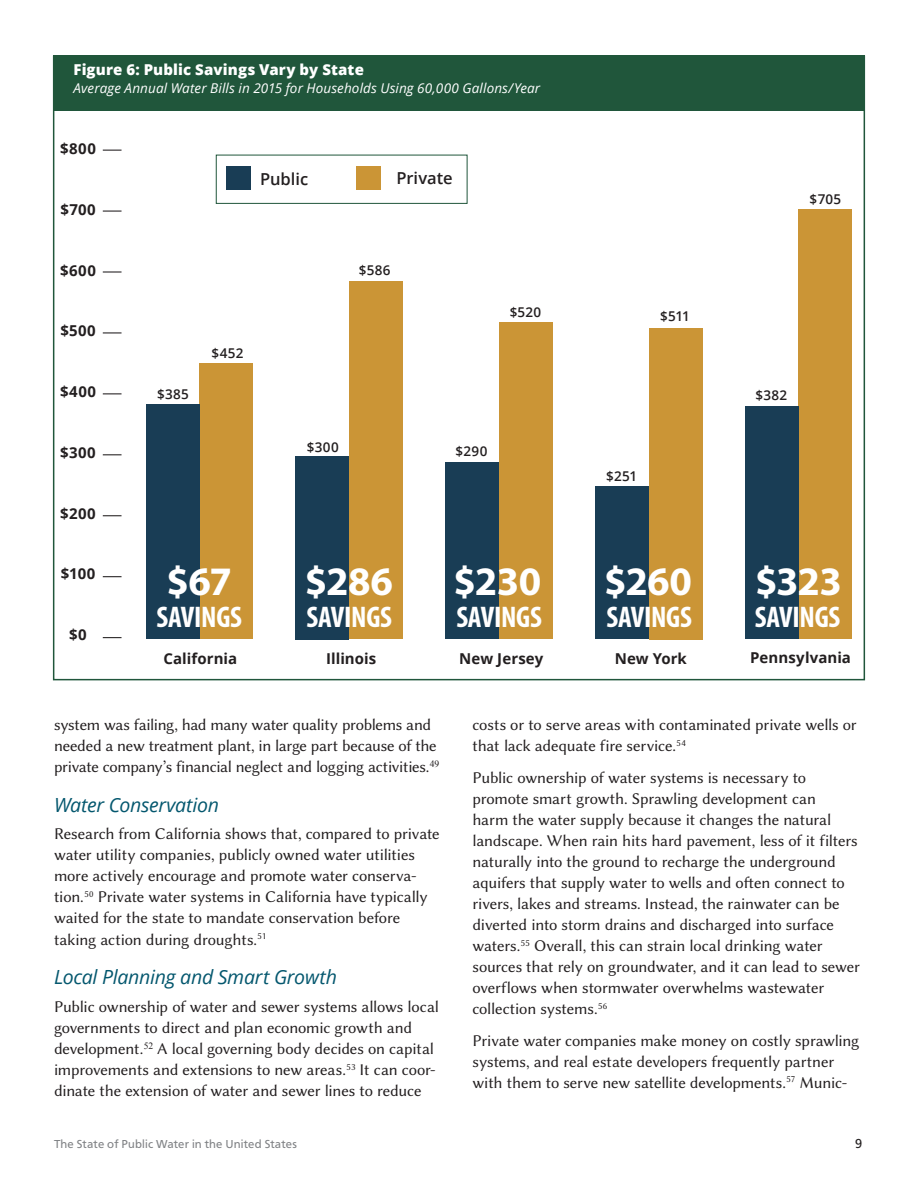
<style>
.page{position:relative;width:918px;height:1188px;background:#fff}
.page>*{position:absolute;margin:0;border:0;box-sizing:border-box;transform-origin:0 0}
.t1{font:700 40.65px "Myriad Pro";letter-spacing:-.015em;color:#fff}
.t2{font:700 condensed 30px "Myriad Pro";letter-spacing:-.01em;color:#fff}
.t3{font:italic 19.5px "Open Sans";letter-spacing:-.015em;color:#04576e}
.t4{font:16.5px/21px "Lin Biolinum O";letter-spacing:-.01em;color:#231f20}
.t5{font:600 16.5px "Open Sans";color:#231f20}
.t6{font:700 15px "Open Sans";letter-spacing:.01em;color:#231f20}
.t7{font:800 15px "Open Sans";letter-spacing:.01em;color:#fff}
.t8{font:italic 13.5px "Open Sans";letter-spacing:.01em;color:#fff}
.t9{font:600 13.5px "Open Sans";letter-spacing:.02em;color:#231f20}
.t10{font:13.5px "Carto Gothic Std";color:#231f20}
.t11{font:12px "Carto Gothic Std";letter-spacing:.01em;color:#808285}
</style>
<div class="page">
<svg style="left:103px;top:637px;width:19px;height:1px"></svg>
<svg style="left:103px;top:576px;width:19px;height:1px"></svg>
<svg style="left:103px;top:515px;width:19px;height:1px"></svg>
<svg style="left:103px;top:454px;width:19px;height:1px"></svg>
<svg style="left:103px;top:393px;width:19px;height:1px"></svg>
<svg style="left:103px;top:333px;width:19px;height:1px"></svg>
<svg style="left:103px;top:272px;width:19px;height:1px"></svg>
<svg style="left:103px;top:211px;width:19px;height:1px"></svg>
<svg style="left:103px;top:150px;width:19px;height:1px"></svg>
<div style="left:199px;top:364px;width:54px;height:275px;background:#cb9536"></div>
<div style="left:349px;top:282px;width:54px;height:357px;background:#cb9536"></div>
<div style="left:499px;top:322px;width:54px;height:317px;background:#cb9536"></div>
<div style="left:649px;top:328px;width:54px;height:311px;background:#cb9536"></div>
<div style="left:798px;top:210px;width:54px;height:429px;background:#cb9536"></div>
<div style="left:146px;top:404px;width:53px;height:235px;background:#193d55"></div>
<div style="left:295px;top:456px;width:54px;height:183px;background:#193d55"></div>
<div style="left:445px;top:462px;width:54px;height:177px;background:#193d55"></div>
<div style="left:595px;top:486px;width:54px;height:153px;background:#193d55"></div>
<div style="left:745px;top:406px;width:53px;height:233px;background:#193d55"></div>
<div style="left:53px;top:55px;width:811px;height:56px;background:#20563b"></div>
<div style="left:216px;top:155px;width:251px;height:49px;border:1px solid #20563b"></div>
<div style="left:226px;top:166px;width:25px;height:24px;background:#193d55"></div>
<div style="left:356px;top:166px;width:25px;height:24px;background:#cb9536"></div>
<p class="t7" style="left:74px;top:59px;width:292px">Figure 6: Public Savings Vary by State</p>
<p class="t8" style="left:74px;top:79px;width:468px">Average Annual Water Bills in 2015 for Households Using 60,000 Gallons/Year</p>
<p class="t6" style="left:60px;top:138px;width:37px">$800</p>
<p class="t6" style="left:60px;top:199px;width:37px">$700</p>
<p class="t6" style="left:60px;top:260px;width:37px">$600</p>
<p class="t6" style="left:60px;top:320px;width:37px">$500</p>
<p class="t6" style="left:60px;top:381px;width:38px">$400</p>
<p class="t6" style="left:60px;top:442px;width:37px">$300</p>
<p class="t6" style="left:60px;top:503px;width:37px">$200</p>
<p class="t6" style="left:61px;top:563px;width:36px">$100</p>
<p class="t6" style="left:69px;top:624px;width:19px">$0</p>
<p class="t5" style="left:260px;top:167px;width:50px">Public</p>
<p class="t5" style="left:396px;top:167px;width:58px">Private</p>
<p class="t9" style="left:157px;top:385px;width:33px">$385</p>
<p class="t9" style="left:212px;top:344px;width:33px">$452</p>
<p class="t9" style="left:359px;top:261px;width:33px">$586</p>
<p class="t9" style="left:307px;top:437px;width:34px">$300</p>
<p class="t9" style="left:510px;top:303px;width:33px">$520</p>
<p class="t9" style="left:456px;top:442px;width:33px">$290</p>
<p class="t9" style="left:660px;top:307px;width:31px">$511</p>
<p class="t9" style="left:606px;top:467px;width:32px">$251</p>
<p class="t9" style="left:810px;top:189px;width:33px">$705</p>
<p class="t9" style="left:756px;top:386px;width:33px">$382</p>
<h1 class="t1" style="left:167px;top:558px;width:67px">$67</h1>
<h1 class="t1" style="left:305px;top:558px;width:90px">$286</h1>
<h1 class="t1" style="left:454px;top:558px;width:89px">$230</h1>
<h1 class="t1" style="left:604px;top:558px;width:90px">$260</h1>
<h1 class="t1" style="left:755px;top:558px;width:88px">$323</h1>
<h2 class="t2" style="left:157px;top:599px;width:87px">SAVINGS</h2>
<h2 class="t2" style="left:307px;top:599px;width:87px">SAVINGS</h2>
<h2 class="t2" style="left:456px;top:599px;width:87px">SAVINGS</h2>
<h2 class="t2" style="left:606px;top:599px;width:87px">SAVINGS</h2>
<h2 class="t2" style="left:755px;top:599px;width:87px">SAVINGS</h2>
<p class="t6" style="left:164px;top:648px;width:75px">California</p>
<p class="t6" style="left:326px;top:648px;width:52px">Illinois</p>
<p class="t6" style="left:459px;top:648px;width:86px">New Jersey</p>
<p class="t6" style="left:615px;top:648px;width:74px">New York</p>
<p class="t6" style="left:750px;top:647px;width:102px">Pennsylvania</p>
<p class="t4" style="left:54px;top:716px;width:387px">system was failing, had many water quality problems and needed a new treatment plant, in large part because of the private company’s financial neglect and logging activities.<sup>49</sup></p>
<p class="t3" style="left:54px;top:791px;width:166px">Water Conservation</p>
<p class="t4" style="left:54px;top:825px;width:387px">Research from California shows that, compared to private water utility companies, publicly owned water utilities more actively encourage and promote water conserva&shy;tion.<sup>50</sup> Private water systems in California have typically waited for the state to mandate conservation before taking action during droughts.<sup>51</sup></p>
<p class="t3" style="left:54px;top:964px;width:284px">Local Planning and Smart Growth</p>
<p class="t4" style="left:54px;top:998px;width:387px">Public ownership of water and sewer systems allows local governments to direct and plan economic growth and development.<sup>52</sup> A local governing body decides on capital improvements and extensions to new areas.<sup>53</sup> It can coor&shy;dinate the extension of water and sewer lines to reduce</p>
<p class="t4" style="left:473px;top:716px;width:386px">costs or to serve areas with contaminated private wells or that lack adequate fire service.<sup>54</sup></p>
<p class="t4" style="left:472px;top:769px;width:389px">Public ownership of water systems is necessary to promote smart growth. Sprawling development can<br>harm the water supply because it changes the natural landscape. When rain hits hard pavement, less of it filters naturally into the ground to recharge the underground aquifers that supply water to wells and often connect to rivers, lakes and streams. Instead, the rainwater can be diverted into storm drains and discharged into surface waters.<sup>55</sup> Overall, this can strain local drinking water sources that rely on groundwater, and it can lead to sewer overflows when stormwater overwhelms wastewater collection systems.<sup>56</sup></p>
<p class="t4" style="left:473px;top:1032px;width:389px">Private water companies make money on costly sprawling systems, and real estate developers frequently partner with them to serve new satellite developments.<sup>57</sup> Munic-</p>
<p class="t11" style="left:54px;top:1139px;width:244px">The State of Public Water in the United States</p>
<p class="t10" style="left:855px;top:1138px;width:9px">9</p>
</div>
